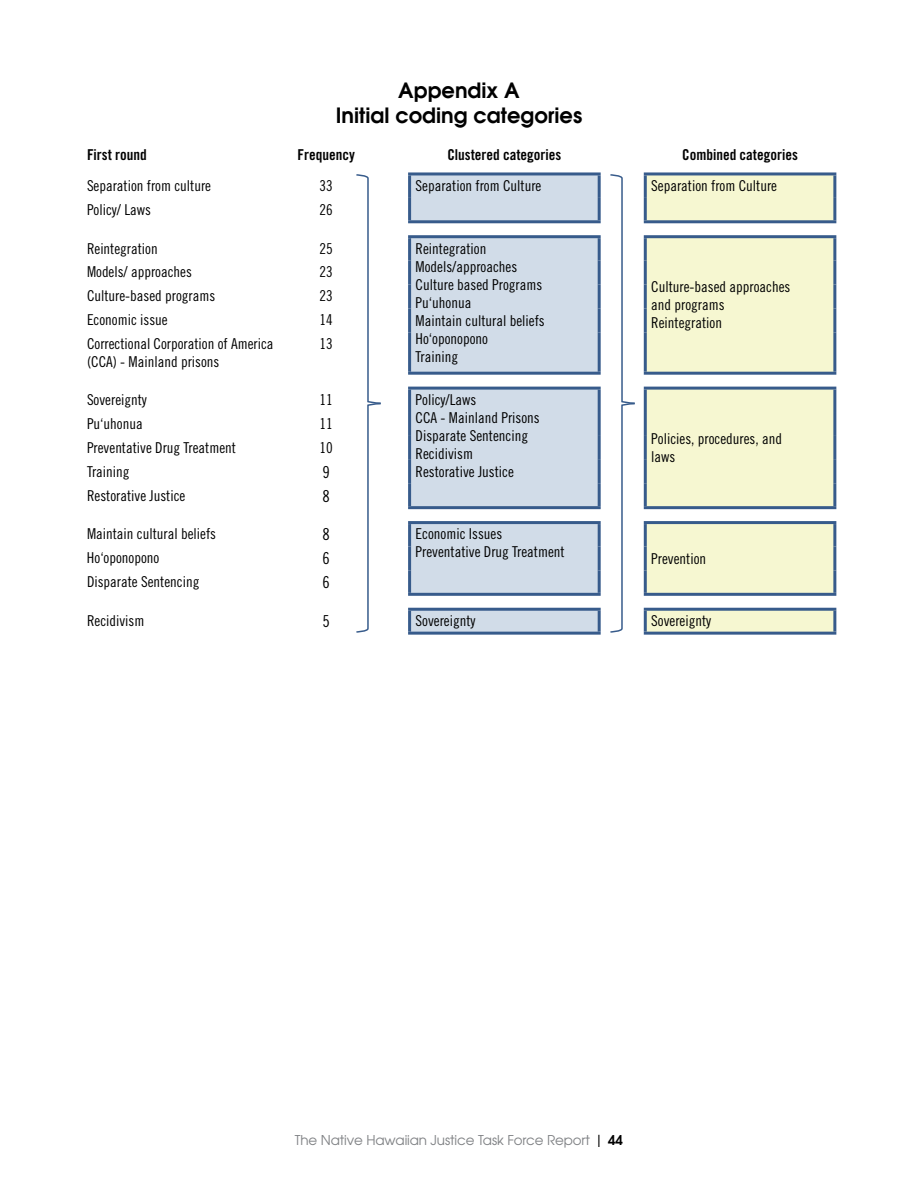
<style>
.page{position:relative;width:918px;height:1188px;background:#fff}
.page>*{position:absolute;margin:0;border:0;box-sizing:border-box;transform-origin:0 0}
.t1{font:700 21px/25.2px "Hawn Avant";color:#000;text-align:center}
.t2{font:500 condensed 16.5px "Hawn Trade Gothic";color:#000}
.t3{font:500 condensed 15px/18px "Hawn Trade Gothic";color:#000}
.t4{font:700 condensed 15px "Hawn Trade Gothic";color:#000}
.t5{font:13.5px "Hawn Avant";letter-spacing:-.01em;color:#808285}
.s1{font-size:16.5px;color:#000}
.s2{font-weight:700;color:#000}
</style>
<div class="page">
<svg style="left:410px;top:175px;width:189px;height:457px;background:#d4dee9"></svg>
<svg style="left:645px;top:175px;width:190px;height:457px;background:#f5f6d5"></svg>
<hr style="left:408px;top:172px;width:193px;height:3px;background:#375b8b">
<hr style="left:408px;top:175px;width:3px;height:23px;background:#375b8b">
<hr style="left:598px;top:175px;width:3px;height:23px;background:#375b8b">
<hr style="left:408px;top:198px;width:3px;height:22px;background:#375b8b">
<hr style="left:598px;top:198px;width:3px;height:22px;background:#375b8b">
<hr style="left:408px;top:220px;width:193px;height:3px;background:#375b8b">
<hr style="left:408px;top:235px;width:193px;height:3px;background:#375b8b">
<hr style="left:408px;top:238px;width:3px;height:23px;background:#375b8b">
<hr style="left:598px;top:238px;width:3px;height:23px;background:#375b8b">
<hr style="left:408px;top:261px;width:3px;height:24px;background:#375b8b">
<hr style="left:598px;top:261px;width:3px;height:24px;background:#375b8b">
<hr style="left:408px;top:285px;width:3px;height:23px;background:#375b8b">
<hr style="left:598px;top:285px;width:3px;height:23px;background:#375b8b">
<hr style="left:408px;top:308px;width:3px;height:24px;background:#375b8b">
<hr style="left:598px;top:308px;width:3px;height:24px;background:#375b8b">
<hr style="left:408px;top:332px;width:3px;height:40px;background:#375b8b">
<hr style="left:598px;top:332px;width:3px;height:40px;background:#375b8b">
<hr style="left:408px;top:372px;width:193px;height:3px;background:#375b8b">
<hr style="left:408px;top:387px;width:193px;height:3px;background:#375b8b">
<hr style="left:408px;top:390px;width:3px;height:22px;background:#375b8b">
<hr style="left:598px;top:390px;width:3px;height:22px;background:#375b8b">
<hr style="left:408px;top:412px;width:3px;height:24px;background:#375b8b">
<hr style="left:598px;top:412px;width:3px;height:24px;background:#375b8b">
<hr style="left:408px;top:436px;width:3px;height:24px;background:#375b8b">
<hr style="left:598px;top:436px;width:3px;height:24px;background:#375b8b">
<hr style="left:408px;top:460px;width:3px;height:24px;background:#375b8b">
<hr style="left:598px;top:460px;width:3px;height:24px;background:#375b8b">
<hr style="left:408px;top:484px;width:3px;height:22px;background:#375b8b">
<hr style="left:598px;top:484px;width:3px;height:22px;background:#375b8b">
<hr style="left:408px;top:506px;width:193px;height:3px;background:#375b8b">
<hr style="left:408px;top:521px;width:193px;height:3px;background:#375b8b">
<hr style="left:408px;top:524px;width:3px;height:22px;background:#375b8b">
<hr style="left:598px;top:524px;width:3px;height:22px;background:#375b8b">
<hr style="left:408px;top:546px;width:3px;height:24px;background:#375b8b">
<hr style="left:598px;top:546px;width:3px;height:24px;background:#375b8b">
<hr style="left:408px;top:570px;width:3px;height:23px;background:#375b8b">
<hr style="left:598px;top:570px;width:3px;height:23px;background:#375b8b">
<hr style="left:408px;top:593px;width:193px;height:3px;background:#375b8b">
<hr style="left:408px;top:608px;width:193px;height:3px;background:#375b8b">
<hr style="left:408px;top:611px;width:3px;height:21px;background:#375b8b">
<hr style="left:598px;top:611px;width:3px;height:21px;background:#375b8b">
<hr style="left:408px;top:632px;width:193px;height:3px;background:#375b8b">
<hr style="left:644px;top:172px;width:192px;height:3px;background:#375b8b">
<hr style="left:644px;top:175px;width:3px;height:23px;background:#375b8b">
<hr style="left:833px;top:175px;width:3px;height:23px;background:#375b8b">
<hr style="left:644px;top:198px;width:3px;height:22px;background:#375b8b">
<hr style="left:833px;top:198px;width:3px;height:22px;background:#375b8b">
<hr style="left:644px;top:220px;width:192px;height:3px;background:#375b8b">
<hr style="left:644px;top:235px;width:192px;height:3px;background:#375b8b">
<hr style="left:644px;top:238px;width:3px;height:23px;background:#375b8b">
<hr style="left:833px;top:238px;width:3px;height:23px;background:#375b8b">
<hr style="left:644px;top:261px;width:3px;height:24px;background:#375b8b">
<hr style="left:833px;top:261px;width:3px;height:24px;background:#375b8b">
<hr style="left:644px;top:285px;width:3px;height:23px;background:#375b8b">
<hr style="left:833px;top:285px;width:3px;height:23px;background:#375b8b">
<hr style="left:644px;top:308px;width:3px;height:24px;background:#375b8b">
<hr style="left:833px;top:308px;width:3px;height:24px;background:#375b8b">
<hr style="left:644px;top:332px;width:3px;height:40px;background:#375b8b">
<hr style="left:833px;top:332px;width:3px;height:40px;background:#375b8b">
<hr style="left:644px;top:372px;width:192px;height:3px;background:#375b8b">
<hr style="left:644px;top:387px;width:192px;height:3px;background:#375b8b">
<hr style="left:644px;top:390px;width:3px;height:22px;background:#375b8b">
<hr style="left:833px;top:390px;width:3px;height:22px;background:#375b8b">
<hr style="left:644px;top:412px;width:3px;height:24px;background:#375b8b">
<hr style="left:833px;top:412px;width:3px;height:24px;background:#375b8b">
<hr style="left:644px;top:436px;width:3px;height:24px;background:#375b8b">
<hr style="left:833px;top:436px;width:3px;height:24px;background:#375b8b">
<hr style="left:644px;top:460px;width:3px;height:24px;background:#375b8b">
<hr style="left:833px;top:460px;width:3px;height:24px;background:#375b8b">
<hr style="left:644px;top:484px;width:3px;height:22px;background:#375b8b">
<hr style="left:833px;top:484px;width:3px;height:22px;background:#375b8b">
<hr style="left:644px;top:506px;width:192px;height:3px;background:#375b8b">
<hr style="left:644px;top:521px;width:192px;height:3px;background:#375b8b">
<hr style="left:644px;top:524px;width:3px;height:22px;background:#375b8b">
<hr style="left:833px;top:524px;width:3px;height:22px;background:#375b8b">
<hr style="left:644px;top:546px;width:3px;height:24px;background:#375b8b">
<hr style="left:833px;top:546px;width:3px;height:24px;background:#375b8b">
<hr style="left:644px;top:570px;width:3px;height:23px;background:#375b8b">
<hr style="left:833px;top:570px;width:3px;height:23px;background:#375b8b">
<hr style="left:644px;top:593px;width:192px;height:3px;background:#375b8b">
<hr style="left:644px;top:608px;width:192px;height:3px;background:#375b8b">
<hr style="left:644px;top:611px;width:3px;height:21px;background:#375b8b">
<hr style="left:833px;top:611px;width:3px;height:21px;background:#375b8b">
<hr style="left:644px;top:632px;width:192px;height:3px;background:#375b8b">
<svg style="left:356px;top:174px;width:25px;height:459px"></svg>
<svg style="left:610px;top:174px;width:25px;height:459px"></svg>
<h1 class="t1" style="left:336px;top:77px;width:248px">Appendix A<br>Initial coding categories</h1>
<p class="t4" style="left:87px;top:146px;width:61px">First round</p>
<p class="t4" style="left:298px;top:146px;width:59px">Frequency</p>
<p class="t4" style="left:447px;top:146px;width:116px">Clustered categories</p>
<p class="t4" style="left:682px;top:146px;width:117px">Combined categories</p>
<p class="t3" style="left:87px;top:176px;width:126px">Separation from culture</p>
<p class="t3" style="left:320px;top:176px;width:15px">33</p>
<p class="t3" style="left:416px;top:176px;width:127px">Separation from Culture</p>
<p class="t3" style="left:651px;top:176px;width:127px">Separation from Culture</p>
<p class="t3" style="left:87px;top:200px;width:66px">Policy/ Laws</p>
<p class="t3" style="left:320px;top:200px;width:15px">26</p>
<p class="t3" style="left:87px;top:239px;width:72px">Reintegration</p>
<p class="t3" style="left:320px;top:239px;width:15px">25</p>
<p class="t3" style="left:416px;top:239px;width:131px">Reintegration<br>Models/approaches<br>Culture based Programs<br>Pu‘uhonua<br>Maintain cultural beliefs<br>Ho‘oponopono<br>Training</p>
<p class="t3" style="left:87px;top:263px;width:106px">Models/ approaches</p>
<p class="t3" style="left:320px;top:263px;width:15px">23</p>
<p class="t3" style="left:87px;top:287px;width:130px">Culture-based programs</p>
<p class="t3" style="left:320px;top:287px;width:15px">23</p>
<p class="t3" style="left:87px;top:311px;width:82px">Economic issue</p>
<p class="t3" style="left:320px;top:311px;width:15px">14</p>
<p class="t3" style="left:87px;top:335px;width:188px">Correctional Corporation of America (CCA) - Mainland prisons</p>
<p class="t3" style="left:320px;top:335px;width:15px">13</p>
<p class="t3" style="left:87px;top:390px;width:61px">Sovereignty</p>
<p class="t3" style="left:320px;top:390px;width:15px">11</p>
<p class="t3" style="left:416px;top:390px;width:126px">Policy/Laws<br>CCA - Mainland Prisons<br>Disparate Sentencing<br>Recidivism<br>Restorative Justice</p>
<p class="t3" style="left:651px;top:278px;width:141px">Culture-based approaches and programs<br>Reintegration</p>
<p class="t3" style="left:87px;top:414px;width:57px">Pu‘uhonua</p>
<p class="t3" style="left:320px;top:414px;width:15px">11</p>
<p class="t3" style="left:87px;top:438px;width:151px">Preventative Drug Treatment</p>
<p class="t3" style="left:320px;top:438px;width:15px">10</p>
<p class="t3" style="left:87px;top:462px;width:44px">Training</p>
<p class="t2" style="left:323px;top:462px;width:9px">9</p>
<p class="t3" style="left:87px;top:486px;width:100px">Restorative Justice</p>
<p class="t2" style="left:323px;top:486px;width:9px">8</p>
<p class="t3" style="left:87px;top:525px;width:131px">Maintain cultural beliefs</p>
<p class="t2" style="left:323px;top:525px;width:9px">8</p>
<p class="t3" style="left:416px;top:525px;width:151px">Economic Issues<br>Preventative Drug Treatment</p>
<p class="t3" style="left:651px;top:430px;width:132px">Policies, procedures, and laws</p>
<p class="t3" style="left:87px;top:549px;width:74px">Ho‘oponopono</p>
<p class="t2" style="left:323px;top:549px;width:9px">6</p>
<p class="t3" style="left:651px;top:549px;width:56px">Prevention</p>
<p class="t3" style="left:87px;top:573px;width:114px">Disparate Sentencing</p>
<p class="t2" style="left:323px;top:573px;width:9px">6</p>
<p class="t3" style="left:87px;top:612px;width:59px">Recidivism</p>
<p class="t2" style="left:323px;top:611px;width:9px">5</p>
<p class="t3" style="left:416px;top:612px;width:61px">Sovereignty</p>
<p class="t3" style="left:651px;top:612px;width:61px">Sovereignty</p>
<p class="t5" style="left:295px;top:1132px;width:330px">The Native Hawaiian Justice Task Force Report <span class="s1">|</span> <span class="s2">44</span></p>
</div>
